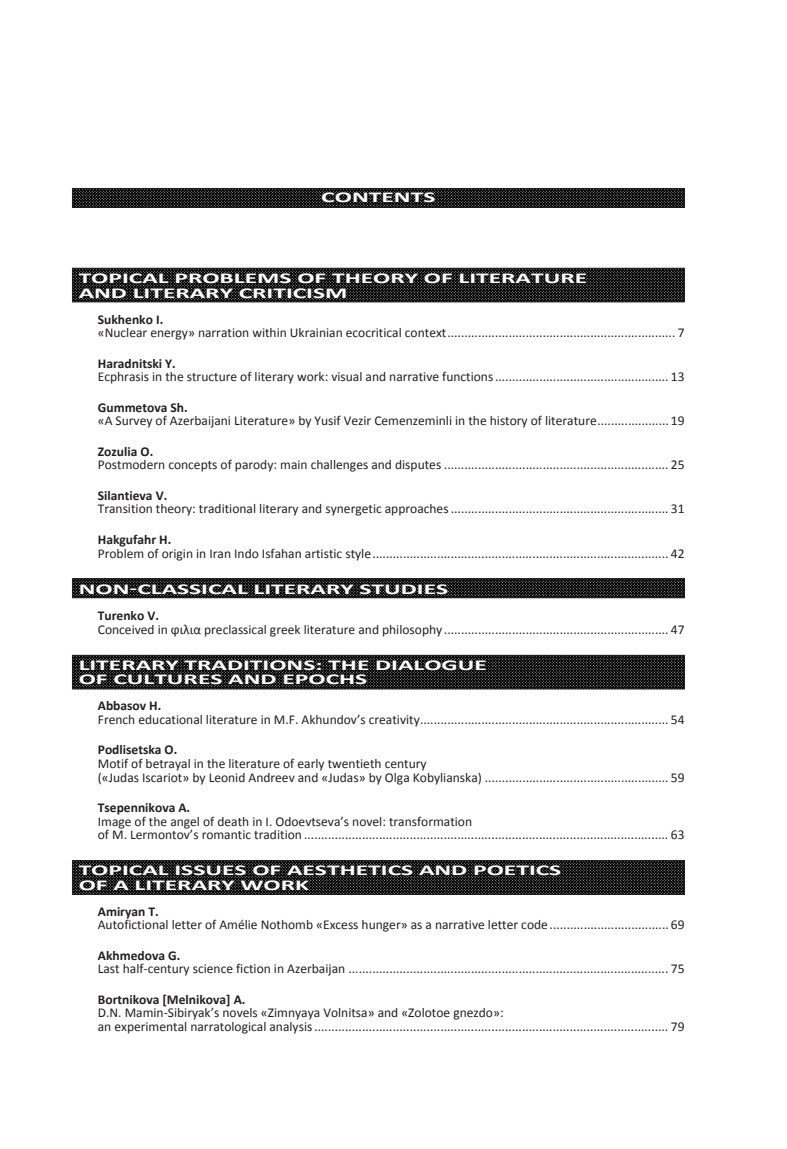
<style>
.page{position:relative;width:787px;height:1149px;background:#fff}
.page>*{position:absolute;margin:0;border:0;box-sizing:border-box;transform-origin:0 0}
.содержание_рубрика{font:700 15px/14.2px "Calibri";color:#fff;scale:1.7 1}
.Содержание{font:13.5px "Calibri";color:#231f20}
.Содержание_автор{font:700 13.5px "Calibri";color:#231f20}
</style>
<div class="page">
<img style="left:74px;top:657px;width:608px;height:30px">
<div style="left:72px;top:655px;width:612px;height:34px;border:1px solid #231f20"></div>
<img style="left:74px;top:580px;width:608px;height:15px">
<div style="left:72px;top:578px;width:612px;height:19px;border:1px solid #231f20"></div>
<img style="left:74px;top:270px;width:608px;height:30px">
<div style="left:72px;top:268px;width:612px;height:34px;border:1px solid #231f20"></div>
<img style="left:74px;top:862px;width:608px;height:30px">
<div style="left:72px;top:860px;width:612px;height:34px;border:1px solid #231f20"></div>
<svg style="left:424px;top:273px;width:29px;height:11px"></svg>
<svg style="left:459px;top:271px;width:128px;height:13px;background:#212020"></svg>
<svg style="left:78px;top:271px;width:340px;height:27px;background:#1f1f1f"></svg>
<svg style="left:80px;top:581px;width:168px;height:13px;background:#201f1f"></svg>
<svg style="left:254px;top:581px;width:194px;height:13px;background:#201f1f"></svg>
<svg style="left:376px;top:657px;width:110px;height:13px"></svg>
<svg style="left:79px;top:657px;width:290px;height:28px;background:#1f1e1f"></svg>
<svg style="left:474px;top:864px;width:87px;height:12px"></svg>
<svg style="left:78px;top:863px;width:389px;height:28px;background:#201f20"></svg>
<img style="left:74px;top:190px;width:608px;height:15px">
<div style="left:72px;top:188px;width:612px;height:19px;border:1px solid #231f20"></div>
<svg style="left:321px;top:192px;width:114px;height:11px"></svg>
<p class="содержание_рубрика" style="left:321px;top:190px;width:69px">CONTENTS</p>
<p class="содержание_рубрика" style="left:79px;top:271px;width:300px">TOPICAL PROBLEMS OF THEORY OF LITERATURE<br>AND LITERARY CRITICISM</p>
<p class="Содержание_автор" style="left:98px;top:310px;width:67px">Sukhenko I.</p>
<p class="Содержание" style="left:98px;top:324px;width:588px">«Nuclear energy» narration within Ukrainian ecocritical context................................................................... 7</p>
<p class="Содержание_автор" style="left:98px;top:354px;width:80px">Haradnitski Y.</p>
<p class="Содержание" style="left:98px;top:368px;width:588px">Ecphrasis in the structure of literary work: visual and narrative functions................................................... 13</p>
<p class="Содержание_автор" style="left:98px;top:398px;width:91px">Gummetova Sh.</p>
<p class="Содержание" style="left:98px;top:412px;width:588px">«A Survey of Azerbaijani Literature» by Yusif Vezir Cemenzeminli in the history of literature..................... 19</p>
<p class="Содержание_автор" style="left:98px;top:442px;width:57px">Zozulia O.</p>
<p class="Содержание" style="left:98px;top:456px;width:588px">Postmodern concepts of parody: main challenges and disputes .................................................................. 25</p>
<p class="Содержание_автор" style="left:98px;top:486px;width:71px">Silantieva V.</p>
<p class="Содержание" style="left:98px;top:500px;width:588px">Transition theory: traditional literary and synergetic approaches ................................................................ 31</p>
<p class="Содержание_автор" style="left:98px;top:530px;width:75px">Hakgufahr H.</p>
<p class="Содержание" style="left:98px;top:544px;width:588px">Problem of origin in Iran Indo Isfahan artistic style....................................................................................... 42</p>
<p class="содержание_рубрика" style="left:79px;top:581px;width:219px">NON-CLASSICAL LITERARY STUDIES</p>
<p class="Содержание_автор" style="left:98px;top:606px;width:63px">Turenko V.</p>
<p class="Содержание" style="left:98px;top:620px;width:588px">Conceived in ϕιλια preclassical greek literature and philosophy .................................................................. 47</p>
<p class="содержание_рубрика" style="left:79px;top:657px;width:242px">LITERARY TRADITIONS: THE DIALOGUE<br>OF CULTURES AND EPOCHS</p>
<p class="Содержание_автор" style="left:98px;top:697px;width:65px">Abbasov H.</p>
<p class="Содержание" style="left:98px;top:710px;width:588px">French educational literature in M.F. Akhundov’s creativity......................................................................... 54</p>
<p class="Содержание_автор" style="left:98px;top:741px;width:81px">Podlisetska О.</p>
<p class="Содержание" style="left:98px;top:754px;width:330px">Motif of betrayal in the literature of early twentieth century</p>
<p class="Содержание" style="left:98px;top:768px;width:588px">(«Judas Iscariot» by Leonid Andreev and «Judas» by Olga Kobylianska) ...................................................... 59</p>
<p class="Содержание_автор" style="left:98px;top:798px;width:94px">Tsepennikova А.</p>
<p class="Содержание" style="left:98px;top:812px;width:376px">Image of the angel of death in I. Odoevtseva’s novel: transformation</p>
<p class="Содержание" style="left:98px;top:825px;width:588px">of M. Lermontov’s romantic tradition ........................................................................................................... 63</p>
<p class="содержание_рубрика" style="left:79px;top:862px;width:285px">TOPICAL ISSUES OF AESTHETICS AND POETICS<br>OF A LITERARY WORK</p>
<p class="Содержание_автор" style="left:98px;top:902px;width:62px">Amiryan Т.</p>
<p class="Содержание" style="left:98px;top:916px;width:588px">Autofictional letter of Amélie Nothomb «Excess hunger» as a narrative letter code ................................... 69</p>
<p class="Содержание_автор" style="left:98px;top:946px;width:84px">Akhmedova G.</p>
<p class="Содержание" style="left:98px;top:960px;width:588px">Last half-century science fiction in Azerbaijan .............................................................................................. 75</p>
<p class="Содержание_автор" style="left:98px;top:990px;width:149px">Bortnikova [Melnikova] A.</p>
<p class="Содержание" style="left:98px;top:1004px;width:407px">D.N. Mamin-Sibiryak’s novels «Zimnyaya Volnitsa» and «Zolotoe gnezdo»:</p>
<p class="Содержание" style="left:98px;top:1017px;width:588px">an experimental narratological analysis........................................................................................................ 79</p>
</div>
